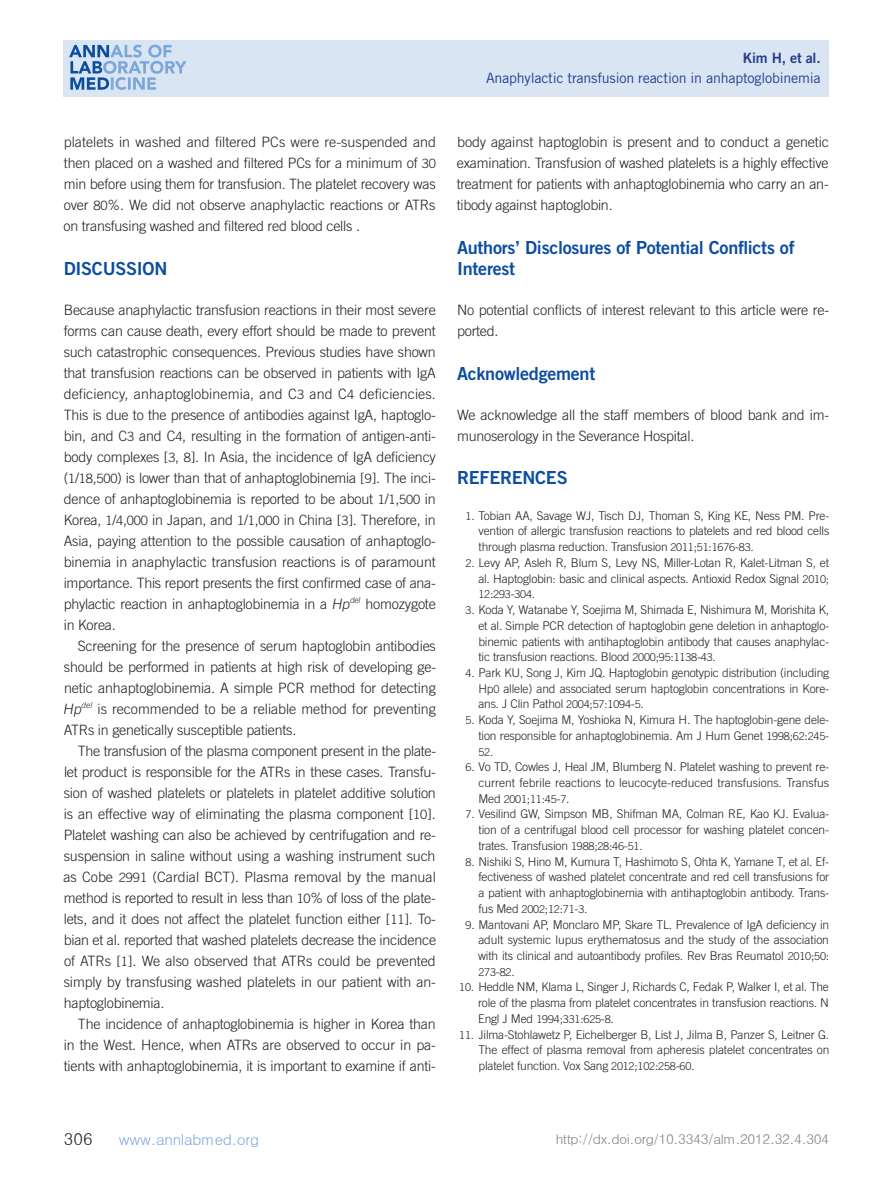
<style>
.page{position:relative;width:893px;height:1191px;background:#fff}
.page>*{position:absolute;margin:0;border:0;box-sizing:border-box;transform-origin:0 0}
.t1{font:18px/21px "Trade Gothic LT Std Bd 2";letter-spacing:-.015em;color:#0d4da1}
.t2{font:16.5px "Dotum";color:#231f20}
.t3{font:15px "Dotum";letter-spacing:-.02em;color:#7ca7d8}
.t4{font:300 14.25px/21px "Trade Gothic LT Std";letter-spacing:-.015em;color:#231f20;text-align:justify}
.t5{font:14.25px "Trade Gothic LT Std";letter-spacing:-.015em;color:#253f8e}
.t6{font:14.25px "Trade Gothic LT Std Bd 2";letter-spacing:-.015em;color:#253f8e}
.t7{font:13.5px "Dotum";letter-spacing:-.03em;color:#808285}
.t8{font:300 12px/15.8px "Trade Gothic LT Std";letter-spacing:-.015em;color:#231f20;text-align:justify}
.t9{font:300 10.8px "Trade Gothic LT Std";letter-spacing:-.015em;color:#231f20}
.s1{font-size:12.75px}
.s2{font-style:italic}
.s3{font-size:10.8px}
.s4{font-size:12px}
</style>
<div class="page">
<div style="left:64px;top:40px;width:765px;height:56px;background:#dae5f4"></div>
<svg style="left:69px;top:45px;width:118px;height:45px"></svg>
<p class="t4" style="left:63px;top:131px;width:374px">platelets in washed and filtered PCs were re-suspended and then placed on a washed and filtered PCs for a minimum of <span class="s1">30 </span>min before using them for transfusion. The platelet recovery was over <span class="s1">80</span>%. We did not observe anaphylactic reactions or ATRs on transfusing washed and filtered red blood cells .</p>
<p class="t1" style="left:64px;top:258px;width:105px">DISCUSSION</p>
<p class="t4" style="left:64px;top:299px;width:374px">Because anaphylactic transfusion reactions in their most severe forms can cause death, every effort should be made to prevent such catastrophic consequences. Previous studies have shown that transfusion reactions can be observed in patients with IgA deficiency, anhaptoglobinemia, and C<span class="s1">3</span> and C<span class="s1">4</span> deficiencies.<br>This is due to the presence of antibodies against IgA, haptoglo&shy;bin, and C<span class="s1">3</span> and C<span class="s1">4</span>, resulting in the formation of antigen-anti&shy;body complexes [<span class="s1">3</span>, <span class="s1">8</span>]. In Asia, the incidence of IgA deficiency (<span class="s1">1</span>/<span class="s1">18</span>,<span class="s1">500</span>) is lower than that of anhaptoglobinemia [<span class="s1">9</span>]. The inci&shy;dence of anhaptoglobinemia is reported to be about <span class="s1">1</span>/<span class="s1">1</span>,<span class="s1">500</span> in Korea, <span class="s1">1</span>/<span class="s1">4</span>,<span class="s1">000</span> in Japan, and <span class="s1">1</span>/<span class="s1">1</span>,<span class="s1">000</span> in China [<span class="s1">3</span>]. Therefore, in Asia, paying attention to the possible causation of anhaptoglo&shy;binemia in anaphylactic transfusion reactions is of paramount importance. This report presents the first confirmed case of ana&shy;phylactic reaction in anhaptoglobinemia in a <span class="s2">Hp</span><sup>del</sup> homozygote in Korea.</p>
<p class="t4" style="left:63px;top:635px;width:375px;text-indent:15px">Screening for the presence of serum haptoglobin antibodies should be performed in patients at high risk of developing ge&shy;netic anhaptoglobinemia. A simple PCR method for detecting <span class="s2">Hp</span><sup>del</sup> is recommended to be a reliable method for preventing ATRs in genetically susceptible patients.</p>
<p class="t4" style="left:63px;top:740px;width:374px;text-indent:14px">The transfusion of the plasma component present in the plate&shy;let product is responsible for the ATRs in these cases. Transfu&shy;sion of washed platelets or platelets in platelet additive solution is an effective way of eliminating the plasma component [<span class="s1">10</span>].<br>Platelet washing can also be achieved by centrifugation and re&shy;suspension in saline without using a washing instrument such as Cobe <span class="s1">2991</span> (Cardial BCT). Plasma removal by the manual method is reported to result in less than <span class="s1">10</span>% of loss of the plate&shy;lets, and it does not affect the platelet function either [<span class="s1">11</span>]. To&shy;bian et al. reported that washed platelets decrease the incidence of ATRs [<span class="s1">1</span>]. We also observed that ATRs could be prevented simply by transfusing washed platelets in our patient with an&shy;haptoglobinemia.</p>
<p class="t4" style="left:64px;top:1013px;width:374px;text-indent:14px">The incidence of anhaptoglobinemia is higher in Korea than in the West. Hence, when ATRs are observed to occur in pa&shy;tients with anhaptoglobinemia, it is important to examine if anti-</p>
<p class="t6" style="left:743px;top:49px;width:79px">Kim H, et al.</p>
<p class="t5" style="left:486px;top:69px;width:336px">Anaphylactic transfusion reaction in anhaptoglobinemia</p>
<p class="t4" style="left:457px;top:131px;width:374px">body against haptoglobin is present and to conduct a genetic examination. Transfusion of washed platelets is a highly effective treatment for patients with anhaptoglobinemia who carry an an&shy;tibody against haptoglobin.</p>
<p class="t1" style="left:457px;top:237px;width:339px">Authors’ Disclosures of Potential Conflicts of<br>Interest</p>
<p class="t4" style="left:457px;top:299px;width:374px">No potential conflicts of interest relevant to this article were re&shy;ported.</p>
<p class="t1" style="left:457px;top:363px;width:140px">Acknowledgement</p>
<p class="t4" style="left:457px;top:404px;width:374px">We acknowledge all the staff members of blood bank and im&shy;munoserology in the Severance Hospital.</p>
<p class="t1" style="left:457px;top:466px;width:112px">REFERENCES</p>
<p class="t8" style="left:479px;top:507px;width:352px;text-indent:-13px"><span class="s3">1</span>. Tobian AA, Savage WJ, Tisch DJ, Thoman S, King KE, Ness PM. Pre&shy;vention of allergic transfusion reactions to platelets and red blood cells through plasma reduction. Transfusion <span class="s3">2011</span>;<span class="s3">51</span>:<span class="s3">1676</span>-<span class="s3">83</span>.</p>
<p class="t8" style="left:466px;top:554px;width:365px;text-align:right"><span class="s3">2</span>. Levy AP, Asleh R, Blum S, Levy NS, Miller-Lotan R, Kalet-Litman S, et al. Haptoglobin: basic and clinical aspects. Antioxid Redox Signal <span class="s3">2010</span>;</p>
<p class="t9" style="left:478px;top:588px;width:58px">12<span class="s4">:</span>293<span class="s4">-</span>304<span class="s4">.</span></p>
<p class="t8" style="left:478px;top:602px;width:352px;text-indent:-13px"><span class="s3">3</span>. Koda Y, Watanabe Y, Soejima M, Shimada E, Nishimura M, Morishita K, et al. Simple PCR detection of haptoglobin gene deletion in anhaptoglo&shy;binemic patients with antihaptoglobin antibody that causes anaphylac&shy;tic transfusion reactions. Blood <span class="s3">2000</span>;<span class="s3">95</span>:<span class="s3">1138</span>-<span class="s3">43</span>.</p>
<p class="t8" style="left:478px;top:664px;width:352px;text-indent:-13px"><span class="s3">4</span>. Park KU, Song J, Kim JQ. Haptoglobin genotypic distribution (including Hp<span class="s3">0</span> allele) and associated serum haptoglobin concentrations in Kore&shy;ans. J Clin Pathol <span class="s3">2004</span>;<span class="s3">57</span>:<span class="s3">1094</span>-<span class="s3">5</span>.</p>
<p class="t8" style="left:466px;top:712px;width:365px;text-align:right"><span class="s3">5</span>. Koda Y, Soejima M, Yoshioka N, Kimura H. The haptoglobin-gene dele&shy;tion responsible for anhaptoglobinemia. Am J Hum Genet <span class="s3">1998</span>;<span class="s3">62</span>:<span class="s3">245</span>-</p>
<p class="t9" style="left:478px;top:745px;width:16px">52<span class="s4">.</span></p>
<p class="t8" style="left:466px;top:759px;width:365px;text-align:right"><span class="s3">6</span>. Vo TD, Cowles J, Heal JM, Blumberg N. Platelet washing to prevent re&shy;current febrile reactions to leucocyte-reduced transfusions. Transfus</p>
<p class="t9" style="left:478px;top:792px;width:93px"><span class="s4">Med</span> 2001<span class="s4">;</span>11<span class="s4">:</span>45<span class="s4">-</span>7<span class="s4">.</span></p>
<p class="t8" style="left:478px;top:806px;width:352px;text-indent:-13px"><span class="s3">7</span>. Vesilind GW, Simpson MB, Shifman MA, Colman RE, Kao KJ. Evalua&shy;tion of a centrifugal blood cell processor for washing platelet concen&shy;trates. Transfusion <span class="s3">1988</span>;<span class="s3">28</span>:<span class="s3">46</span>-<span class="s3">51</span>.</p>
<p class="t8" style="left:478px;top:853px;width:352px;text-indent:-13px"><span class="s3">8</span>. Nishiki S, Hino M, Kumura T, Hashimoto S, Ohta K, Yamane T, et al. Ef&shy;fectiveness of washed platelet concentrate and red cell transfusions for a patient with anhaptoglobinemia with antihaptoglobin antibody. Trans&shy;fus Med <span class="s3">2002</span>;<span class="s3">12</span>:<span class="s3">71</span>-<span class="s3">3</span>.</p>
<p class="t8" style="left:478px;top:916px;width:353px;text-indent:-12px"><span class="s3">9</span>. Mantovani AP, Monclaro MP, Skare TL. Prevalence of IgA deficiency in adult systemic lupus erythematosus and the study of the association with its clinical and autoantibody profiles. Rev Bras Reumatol <span class="s3">2010</span>;<span class="s3">50</span>:</p>
<p class="t9" style="left:478px;top:965px;width:38px">273<span class="s4">-</span>82<span class="s4">.</span></p>
<p class="t8" style="left:478px;top:979px;width:352px;text-indent:-19px"><span class="s3">10</span>. Heddle NM, Klama L, Singer J, Richards C, Fedak P, Walker I, et al. The role of the plasma from platelet concentrates in transfusion reactions. N Engl J Med <span class="s3">1994</span>;<span class="s3">331</span>:<span class="s3">625</span>-<span class="s3">8</span>.</p>
<p class="t8" style="left:478px;top:1026px;width:353px;text-indent:-19px"><span class="s3">11</span>. Jilma-Stohlawetz P, Eichelberger B, List J, Jilma B, Panzer S, Leitner G.<br>The effect of plasma removal from apheresis platelet concentrates on platelet function. Vox Sang <span class="s3">2012</span>;<span class="s3">102</span>:<span class="s3">258</span>-<span class="s3">60</span>.</p>
<p class="t2" style="left:64px;top:1130px;width:30px">306</p>
<p class="t3" style="left:119px;top:1131px;width:142px">www.annlabmed.org</p>
<p class="t7" style="left:556px;top:1132px;width:275px">http://dx.doi.org/10.3343/alm.2012.32.4.304</p>
</div>
